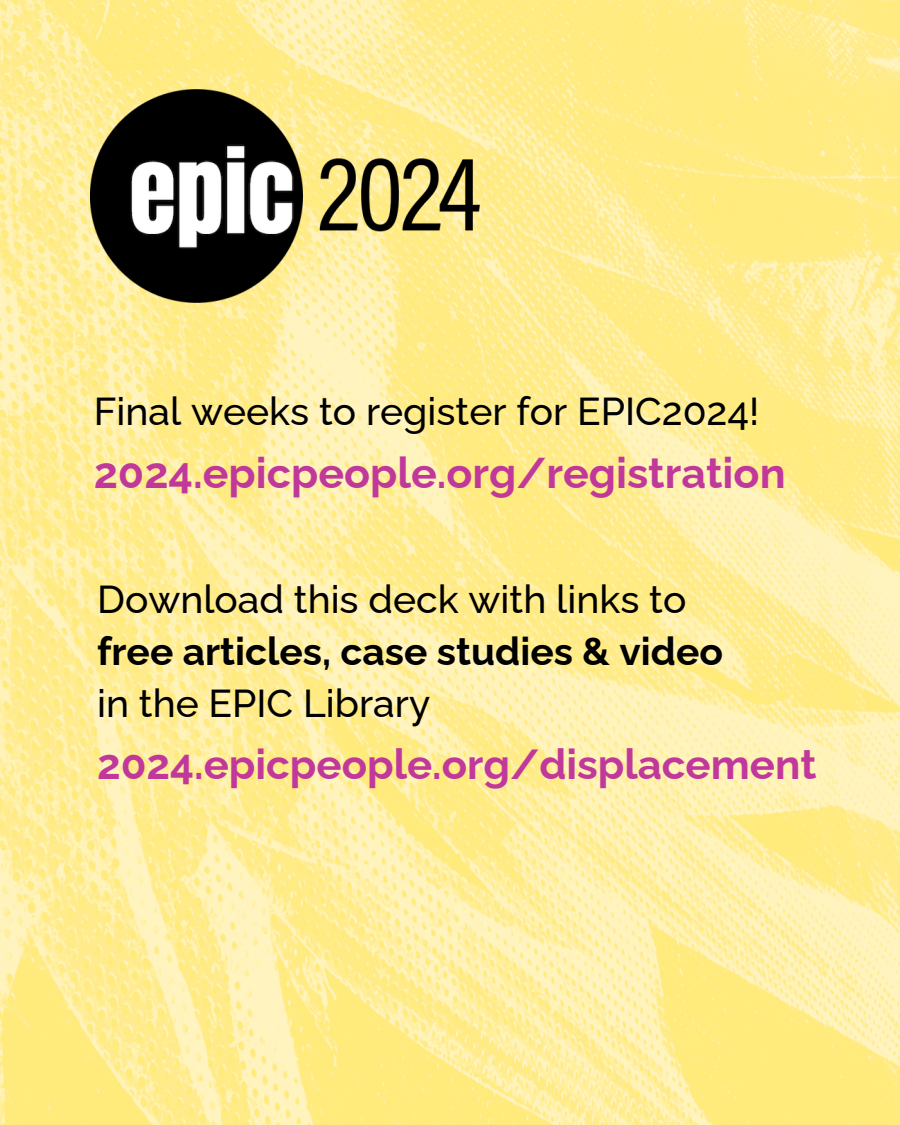
<style>
.page{position:relative;width:900px;height:1125px;background:#fff}
.page>*{position:absolute;margin:0;border:0;box-sizing:border-box;transform-origin:0 0}
.t1{font:700 43px "Raleway";color:#c1389b}
.t2{font:700 42px "Raleway";color:#c1389b}
.t3{font:500 39px/51.8px "Raleway";color:#000}
.s1{font-weight:700}
</style>
<div class="page">
<img style="left:0;top:0;width:900px;height:1125px">
<img style="left:90px;top:90px;width:212px;height:213px">
<img style="left:310px;top:104px;width:179px;height:180px">
<p class="t3" style="left:94px;top:385px;width:667px">Final weeks to register for EPIC2024!</p>
<h1 class="t1" style="left:94px;top:447px;width:693px">2024.epicpeople.org/registration</h1>
<h1 class="t3" style="left:97px;top:574px;width:627px">Download this deck with links to <span class="s1">free articles, case studies &amp; video </span>in the EPIC Library</h1>
<h1 class="t2" style="left:97px;top:740px;width:721px">2024.epicpeople.org/displacement</h1>
</div>
